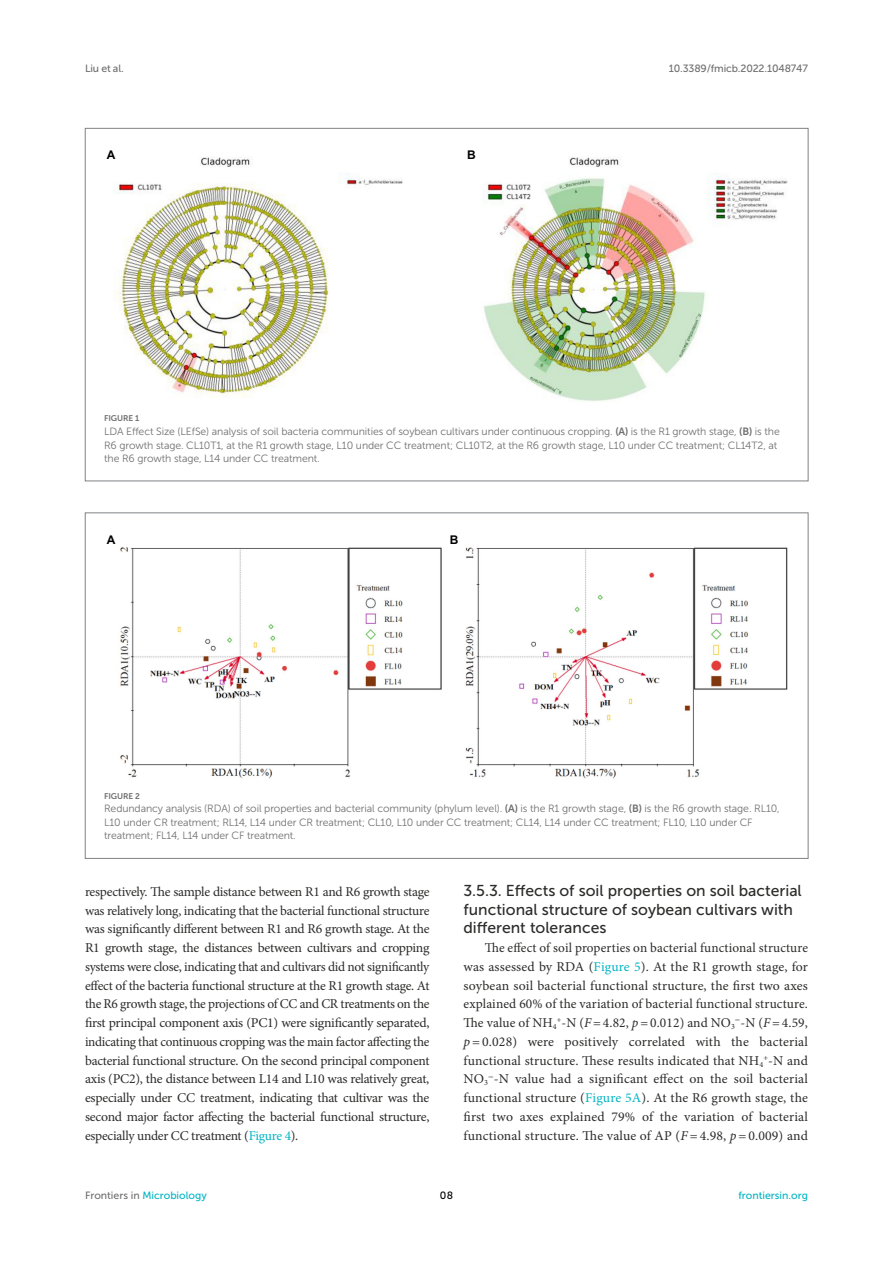
<style>
.page{position:relative;width:893px;height:1263px;background:#fff}
.page>*{position:absolute;margin:0;border:0;box-sizing:border-box;transform-origin:0 0}
.HEAD_3{font:15.75px/18.8px "Museo Sans 500";color:#2b2b2a}
.TEXT_FLUSH{font:13.5px/18.8px "Minion Pro";letter-spacing:-.005em;color:#2b2b2a;text-align:justify}
.t1{font:700 12px "Arial";color:#000}
.FIG_LEG{font:10.5px/13.5px "Museo Sans 300";letter-spacing:-.01em;color:#706f70}
.t2{font:10.5px "Museo Sans 500";color:#00b4c4}
.t3{font:10.5px "Museo Sans 500";letter-spacing:-.015em;color:#706f70}
.t4{font:10.5px "Museo Sans 500";color:#000}
.FIG_HD{font:8.25px "Museo Sans 700";letter-spacing:-.01em;color:#706f70}
.s1{font-family:"Museo Sans 700"}
.s2{color:#00b4c4}
.s3{font-style:italic}
.s4{color:#706f70}
</style>
<div class="page">
<img style="left:114px;top:157px;width:674px;height:244px">
<img style="left:120px;top:547px;width:668px;height:232px">
<p class="t3" style="left:85px;top:63px;width:40px">Liu et al.</p>
<p class="t3" style="left:669px;top:63px;width:140px">10.3389/fmicb.2022.1048747</p>
<p class="t1" style="left:107px;top:146px;width:10px">A</p>
<p class="t1" style="left:467px;top:146px;width:10px">B</p>
<p class="FIG_HD" style="left:104px;top:414px;width:37px">FIGURE 1</p>
<p class="FIG_LEG" style="left:104px;top:425px;width:677px">LDA Effect Size (LEfSe) analysis of soil bacteria communities of soybean cultivars under continuous cropping. <span class="s1">(A)</span> is the R1 growth stage, <span class="s1">(B)</span> is the<br>R6 growth stage. CL10T1, at the R1 growth stage, L10 under CC treatment; CL10T2, at the R6 growth stage, L10 under CC treatment; CL14T2, at the R6 growth stage, L14 under CC treatment.</p>
<p class="t1" style="left:107px;top:531px;width:10px">A</p>
<p class="t1" style="left:450px;top:531px;width:10px">B</p>
<p class="FIG_HD" style="left:104px;top:791px;width:37px">FIGURE 2</p>
<p class="FIG_LEG" style="left:104px;top:802px;width:677px">Redundancy analysis (RDA) of soil properties and bacterial community (phylum level). <span class="s1">(A)</span> is the R1 growth stage, <span class="s1">(B)</span> is the R6 growth stage. RL10,<br>L10 under CR treatment; RL14, L14 under CR treatment; CL10, L10 under CC treatment; CL14, L14 under CC treatment; FL10, L10 under CF treatment; FL14, L14 under CF treatment.</p>
<p class="TEXT_FLUSH" style="left:85px;top:882px;width:346px">respectively. The sample distance between R1 and R6 growth stage was relatively long, indicating that the bacterial functional structure was significantly different between R1 and R6 growth stage. At the R1 growth stage, the distances between cultivars and cropping systems were close, indicating that and cultivars did not significantly effect of the bacteria functional structure at the R1 growth stage. At the R6 growth stage, the projections of CC and CR treatments on the first principal component axis (PC1) were significantly separated, indicating that continuous cropping was the main factor affecting the bacterial functional structure. On the second principal component axis (PC2), the distance between L14 and L10 was relatively great, especially under CC treatment, indicating that cultivar was the second major factor affecting the bacterial functional structure, especially under CC treatment (<span class="s2">Figure 4</span>).</p>
<p class="HEAD_3" style="left:463px;top:881px;width:340px">3.5.3. Effects of soil properties on soil bacterial functional structure of soybean cultivars with different tolerances</p>
<p class="TEXT_FLUSH" style="left:463px;top:938px;width:346px;text-indent:21px">The effect of soil properties on bacterial functional structure was assessed by RDA (<span class="s2">Figure 5</span>). At the R1 growth stage, for soybean soil bacterial functional structure, the first two axes explained 60% of the variation of bacterial functional structure.<br>The value of NH<sub>4</sub><sup>+</sup>-N (<span class="s3">F</span>= 4.82, <span class="s3">p</span>=0.012) and NO<sub>3</sub><sup>−</sup>-N (<span class="s3">F</span>=4.59, <span class="s3">p</span>= 0.028) were positively correlated with the bacterial functional structure. These results indicated that NH<sub>4</sub><sup>+</sup>-N and NO<sub>3</sub><sup>−</sup>-N value had a significant effect on the soil bacterial functional structure (<span class="s2">Figure 5A</span>). At the R6 growth stage, the first two axes explained 79% of the variation of bacterial functional structure. The value of AP (<span class="s3">F</span>=4.98, <span class="s3">p</span>=0.009) and</p>
<p class="t2" style="left:85px;top:1190px;width:123px"><span class="s4">Frontiers in</span> Microbiology</p>
<p class="t4" style="left:440px;top:1190px;width:15px">08</p>
<p class="t2" style="left:738px;top:1190px;width:71px">frontiersin.org</p>
</div>
